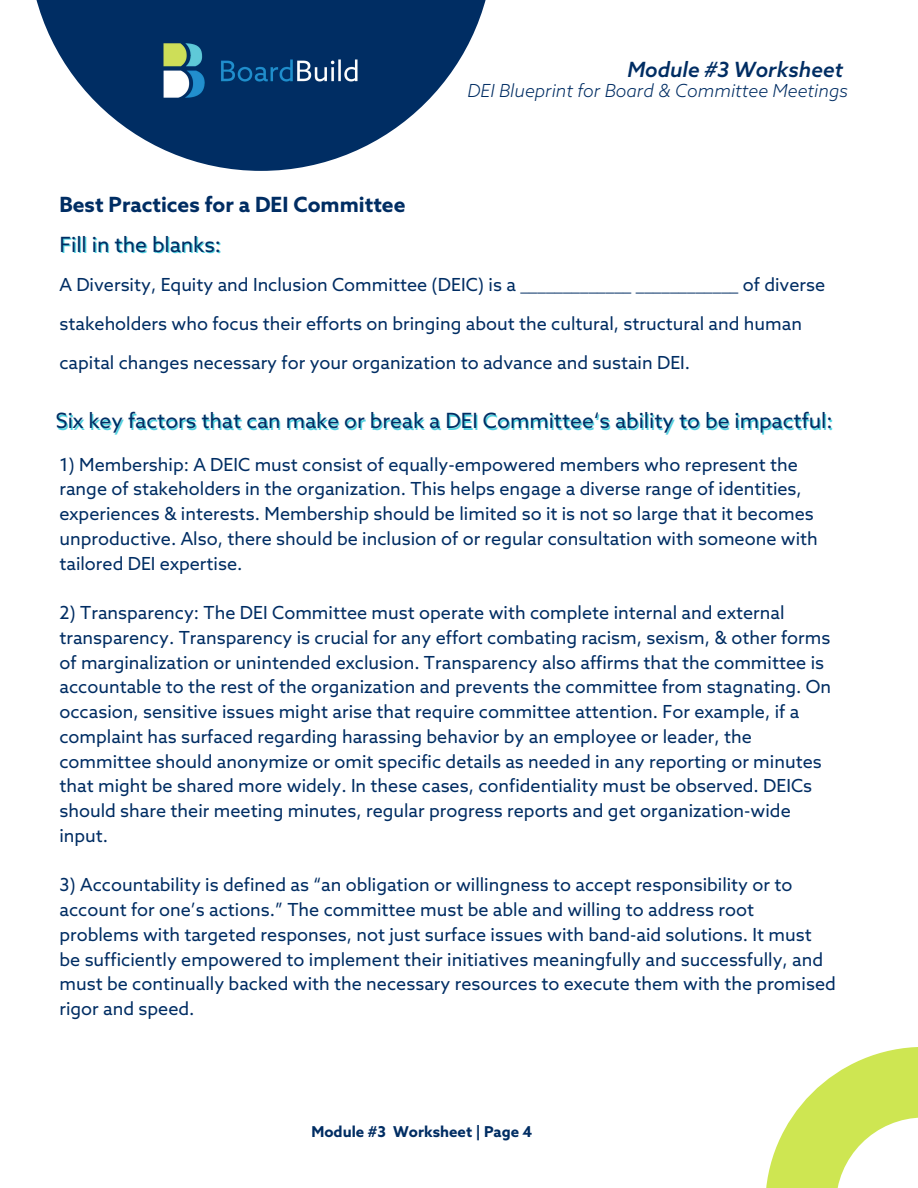
<style>
.page{position:relative;width:918px;height:1188px;background:#fff}
.page>*{position:absolute;margin:0;border:0;box-sizing:border-box;transform-origin:0 0}
.t1{font:21px "Azo Sans";color:#002d63}
.t2{font:700 21px "Azo Sans";color:#002d63}
.t3{font:italic 500 21px "Azo Sans";color:#002d63}
.t4{font:18px/24.8px "Azo Sans";color:#002d63}
.t5{font:italic 300 18px "Azo Sans";color:#002d63}
.t6{font:700 15px "Azo Sans";color:#002d63}
</style>
<div class="page">
<svg style="left:766px;top:1047px;width:152px;height:141px"></svg>
<svg style="left:36px;top:0;width:450px;height:171px;fill:#002d63"></svg>
<img style="left:150px;top:30px;width:221px;height:80px">
<p class="t2" style="left:59px;top:193px;width:348px">Best Practices for a DEI Committee</p>
<p class="t3" style="left:627px;top:59px;width:217px">Module #3 Worksheet</p>
<p class="t5" style="left:467px;top:81px;width:382px">DEI Blueprint for Board &amp; Committee Meetings</p>
<p class="t1" style="left:59px;top:234px;width:163px">Fill in the blanks:</p>
<p class="t4" style="left:59px;top:266px;width:767px;line-height:39.3px">A Diversity, Equity and Inclusion Committee (DEIC) is a _____________ ____________ of diverse stakeholders who focus their efforts on bringing about the cultural, structural and human capital changes necessary for your organization to advance and sustain DEI.</p>
<p class="t1" style="left:56px;top:410px;width:778px">Six key factors that can make or break a DEI Committee‘s ability to be impactful:</p>
<p class="t4" style="left:59px;top:453px;width:760px">1) Membership: A DEIC must consist of equally-empowered members who represent the range of stakeholders in the organization. This helps engage a diverse range of identities, experiences &amp; interests. Membership should be limited so it is not so large that it becomes unproductive. Also, there should be inclusion of or regular consultation with someone with tailored DEI expertise.</p>
<p class="t4" style="left:59px;top:602px;width:773px">2) Transparency: The DEI Committee must operate with complete internal and external transparency. Transparency is crucial for any effort combating racism, sexism, &amp; other forms of marginalization or unintended exclusion. Transparency also affirms that the committee is accountable to the rest of the organization and prevents the committee from stagnating. On occasion, sensitive issues might arise that require committee attention. For example, if a complaint has surfaced regarding harassing behavior by an employee or leader, the committee should anonymize or omit specific details as needed in any reporting or minutes that might be shared more widely. In these cases, confidentiality must be observed. DEICs should share their meeting minutes, regular progress reports and get organization-wide input.</p>
<p class="t4" style="left:59px;top:874px;width:778px">3) Accountability is defined as “an obligation or willingness to accept responsibility or to account for one’s actions.” The committee must be able and willing to address root problems with targeted responses, not just surface issues with band-aid solutions. It must be sufficiently empowered to implement their initiatives meaningfully and successfully, and must be continually backed with the necessary resources to execute them with the promised rigor and speed.</p>
<p class="t6" style="left:311px;top:1124px;width:222px">Module #3 Worksheet | Page 4</p>
</div>
